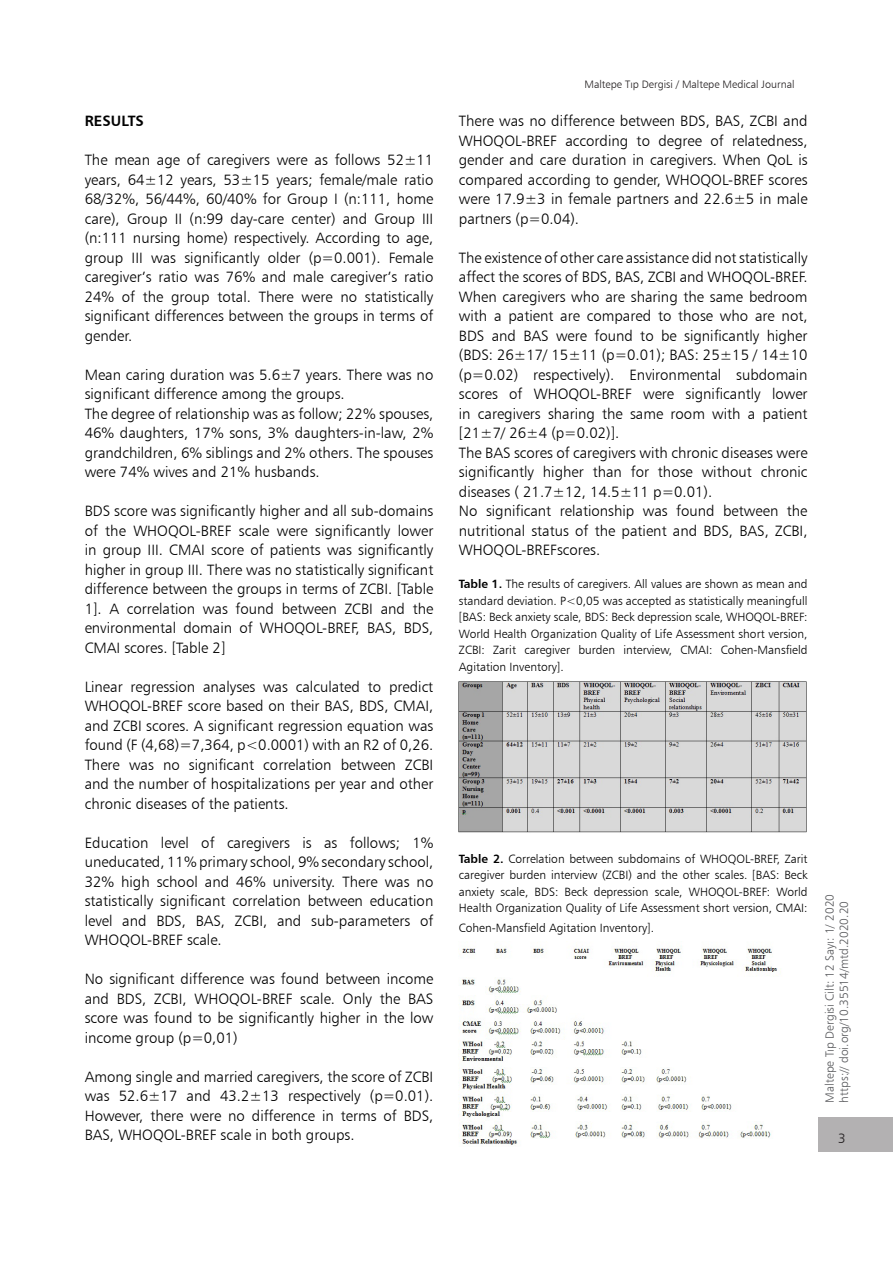
<style>
.page{position:relative;width:893px;height:1263px;background:#fff}
.page>*{position:absolute;margin:0;border:0;box-sizing:border-box;transform-origin:0 0}
.t1{font:15px/19.5px "Humanist 777 BT Light B";color:#000;text-align:justify}
.t2{font:15px "Humanist 777 BT Bold B";color:#000}
.t3{font:13.5px "Humanist 777 BT Light B";color:#231f20}
.t4{font:12px/16.5px "Humanist 777 BT Light B";color:#000;text-align:justify}
.t5{font:12px/14.4px "Humanist 777 BT Light B";color:#5a5b5e}
.t6{font:10.8px "Humanist 777 BT Light B";color:#231f20}
.s1{font-family:"Humanist 777 BT Bold B"}
</style>
<div class="page">
<div style="left:818px;top:1117px;width:75px;height:35px;background:#b3b1b2"></div>
<img style="left:459px;top:680px;width:348px;height:153px">
<img style="left:460px;top:946px;width:321px;height:200px">
<p class="t2" style="left:85px;top:111px;width:61px">RESULTS</p>
<p class="t1" style="left:85px;top:150px;width:350px">The mean age of caregivers were as follows 52±11 years, 64±12 years, 53±15 years; female/male ratio 68/32%, 56/44%, 60/40% for Group I (n:111, home care), Group II (n:99 day-care center) and Group III (n:111 nursing home) respectively. According to age, group III was significantly older (p=0.001). Female caregiver’s ratio was 76% and male caregiver’s ratio 24% of the group total. There were no statistically significant differences between the groups in terms of gender.</p>
<p class="t1" style="left:85px;top:365px;width:350px">Mean caring duration was 5.6±7 years. There was no significant difference among the groups.</p>
<p class="t1" style="left:85px;top:404px;width:350px">The degree of relationship was as follow; 22% spouses, 46% daughters, 17% sons, 3% daughters-in-law, 2% grandchildren, 6% siblings and 2% others. The spouses were 74% wives and 21% husbands.</p>
<p class="t1" style="left:85px;top:501px;width:350px">BDS score was significantly higher and all sub-domains of the WHOQOL-BREF scale were significantly lower in group III. CMAI score of patients was significantly higher in group III. There was no statistically significant difference between the groups in terms of ZCBI. [Table 1]. A correlation was found between ZCBI and the environmental domain of WHOQOL-BREF, BAS, BDS, CMAI scores. [Table 2]</p>
<p class="t1" style="left:85px;top:677px;width:350px">Linear regression analyses was calculated to predict WHOQOL-BREF score based on their BAS, BDS, CMAI, and ZCBI scores. A significant regression equation was found (F (4,68)=7,364, p&lt;0.0001) with an R2 of 0,26.</p>
<p class="t1" style="left:85px;top:755px;width:350px">There was no significant correlation between ZCBI and the number of hospitalizations per year and other chronic diseases of the patients.</p>
<p class="t1" style="left:85px;top:833px;width:350px">Education level of caregivers is as follows; 1% uneducated, 11% primary school, 9% secondary school, 32% high school and 46% university. There was no statistically significant correlation between education level and BDS, BAS, ZCBI, and sub-parameters of WHOQOL-BREF scale.</p>
<p class="t1" style="left:85px;top:969px;width:350px">No significant difference was found between income and BDS, ZCBI, WHOQOL-BREF scale. Only the BAS score was found to be significantly higher in the low income group (p=0,01)</p>
<p class="t1" style="left:85px;top:1067px;width:350px">Among single and married caregivers, the score of ZCBI was 52.6±17 and 43.2±13 respectively (p=0.01).<br>However, there were no difference in terms of BDS, BAS, WHOQOL-BREF scale in both groups.</p>
<p class="t6" style="left:584px;top:78px;width:212px">Maltepe Tıp Dergisi / Maltepe Medical Journal</p>
<p class="t1" style="left:459px;top:111px;width:350px">There was no difference between BDS, BAS, ZCBI and WHOQOL-BREF according to degree of relatedness, gender and care duration in caregivers. When QoL is compared according to gender, WHOQOL-BREF scores were 17.9±3 in female partners and 22.6±5 in male partners (p=0.04).</p>
<p class="t1" style="left:459px;top:248px;width:350px">The existence of other care assistance did not statistically affect the scores of BDS, BAS, ZCBI and WHOQOL-BREF.</p>
<p class="t1" style="left:459px;top:287px;width:350px">When caregivers who are sharing the same bedroom with a patient are compared to those who are not, BDS and BAS were found to be significantly higher (BDS: 26±17/ 15±11 (p=0.01); BAS: 25±15 / 14±10 (p=0.02) respectively). Environmental subdomain scores of WHOQOL-BREF were significantly lower in caregivers sharing the same room with a patient [21±7/ 26±4 (p=0.02)].</p>
<p class="t1" style="left:459px;top:443px;width:350px">The BAS scores of caregivers with chronic diseases were significantly higher than for those without chronic diseases ( 21.7±12, 14.5±11 p=0.01).</p>
<p class="t1" style="left:459px;top:501px;width:350px">No significant relationship was found between the nutritional status of the patient and BDS, BAS, ZCBI, WHOQOL-BREFscores.</p>
<p class="t4" style="left:459px;top:576px;width:350px"><span class="s1">Table 1.</span> The results of caregivers. All values are shown as mean and standard deviation. P&lt;0,05 was accepted as statistically meaningfull [BAS: Beck anxiety scale, BDS: Beck depression scale, WHOQOL-BREF:<br>World Health Organization Quality of Life Assessment short version, ZCBI: Zarit caregiver burden interview, CMAI: Cohen-Mansfield Agitation Inventory].</p>
<p class="t4" style="left:459px;top:850px;width:350px"><span class="s1">Table 2.</span> Correlation between subdomains of WHOQOL-BREF, Zarit caregiver burden interview (ZCBI) and the other scales. [BAS: Beck anxiety scale, BDS: Beck depression scale, WHOQOL-BREF: World Health Organization Quality of Life Assessment short version, CMAI:</p>
<p class="t4" style="left:459px;top:919px;width:197px">Cohen-Mansfield Agitation Inventory].</p>
<p class="t5" style="left:822px;top:1102px;width:210px;rotate:-90deg">Maltepe Tıp Dergisi Cilt: 12 Sayı: 1/ 2020 https:// doi.org/10.35514/mtd.2020.20</p>
<p class="t3" style="left:838px;top:1129px;width:9px">3</p>
</div>
